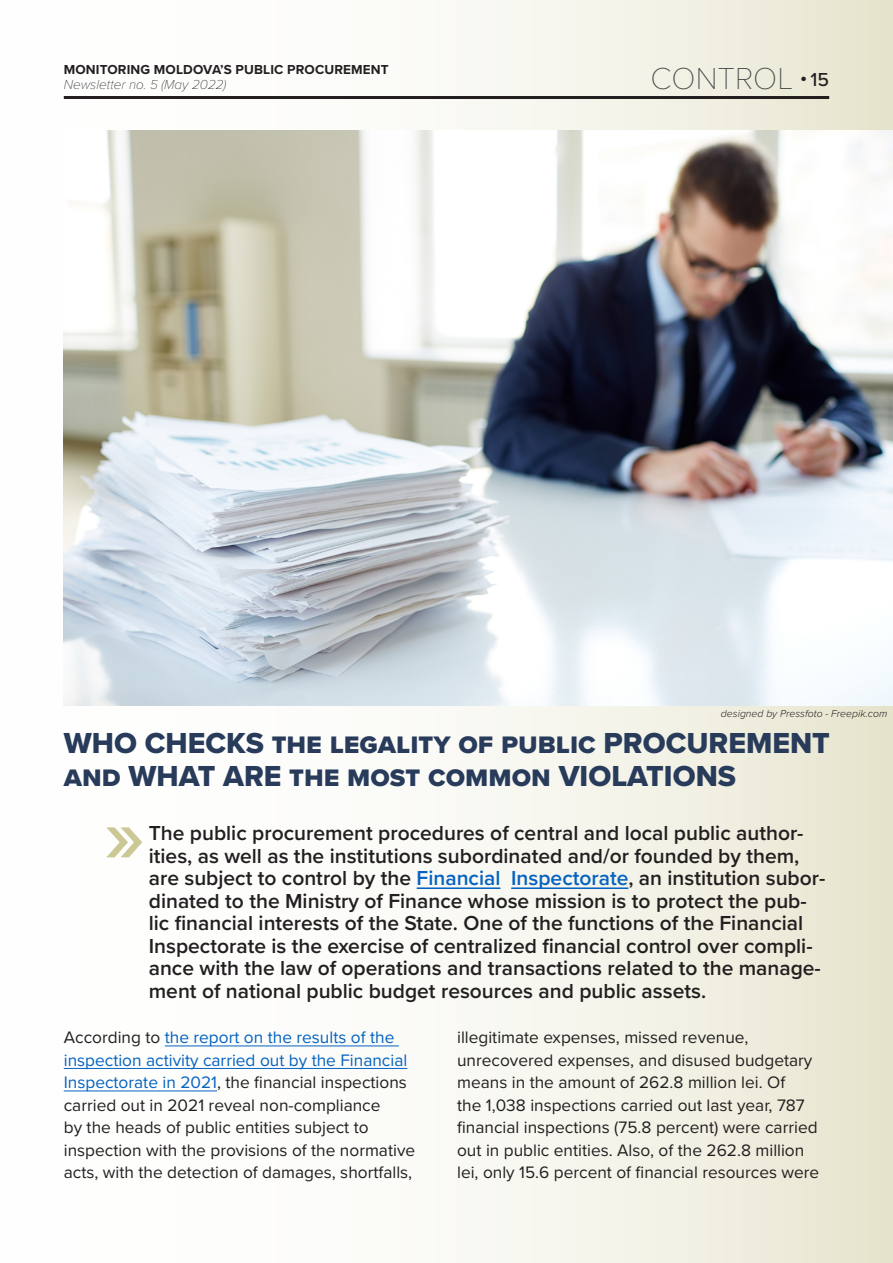
<style>
.page{position:relative;width:893px;height:1263px;background:#fff}
.page>*{position:absolute;margin:0;border:0;box-sizing:border-box;transform-origin:0 0}
.LEAD{font:600 83.85px "Proxima Nova";color:#cbc896}
.Rubrica_pagina{font:100 31.5px "Proxima Nova T";color:#4b4c4d}
.Titlu{font:30px "Proxima Nova Extrabld";color:#283b5b}
.LEAD-2{font:600 21px/22.5px "Proxima Nova";color:#231f20}
.t1{font:500 19.5px "Proxima Nova";color:#231f20}
.Text_Body{font:17.25px/22.5px "Proxima Nova";color:#231f20}
.t2{font:700 13.5px "Proxima Nova";letter-spacing:.01em;color:#231f20}
.t3{font:italic 100 13.5px "Proxima Nova";color:#231f20}
.LEAD-3{font:italic 300 10.5px "Proxima Nova";color:#231f20}
.s1{color:#0563c1}
</style>
<div class="page">
<div style="left:0;top:0;width:893px;height:1263px;background:linear-gradient(to right,#fff,#ebead7)"></div>
<hr style="left:64px;top:96px;width:765px;height:3px;background:#231f20">
<hr style="left:417px;top:887px;width:83px;height:2px;background:#0563c1">
<hr style="left:511px;top:887px;width:117px;height:2px;background:#0563c1">
<hr style="left:165px;top:1045px;width:234px;height:1px;background:#0563c1">
<hr style="left:64px;top:1068px;width:343px;height:1px;background:#0563c1">
<hr style="left:64px;top:1090px;width:153px;height:1px;background:#0563c1">
<img style="left:64px;top:130px;width:829px;height:575px">
<p class="t2" style="left:64px;top:60px;width:326px">MONITORING MOLDOVA’S PUBLIC PROCUREMENT</p>
<p class="t3" style="left:64px;top:75px;width:164px">Newsletter no. 5 (May 2022)</p>
<p class="Rubrica_pagina" style="left:651px;top:55px;width:144px">CONTROL</p>
<p class="t1" style="left:801px;top:65px;width:30px"><sup>●</sup> 15</p>
<p class="LEAD-3" style="left:721px;top:706px;width:168px">designed by Pressfoto - Freepik.com</p>
<p class="Titlu" style="left:64px;top:720px;width:768px">WHO CHECKS the legality of public PROCUREMENT</p>
<p class="Titlu" style="left:64px;top:753px;width:674px">and WHAT ARE the most common VIOLATIONS</p>
<p class="LEAD" style="left:104px;top:772px;width:43px">»</p>
<p class="LEAD-2" style="left:149px;top:821px;width:678px">The public procurement procedures of central and local public author&shy;ities, as well as the institutions subordinated and/or founded by them, are subject to control by the <span class="s1">Financial Inspectorate</span>, an institution subor&shy;dinated to the Ministry of Finance whose mission is to protect the pub&shy;lic financial interests of the State. One of the functions of the Financial Inspectorate is the exercise of centralized financial control over compli&shy;ance with the law of operations and transactions related to the manage&shy;ment of national public budget resources and public assets.</p>
<p class="Text_Body" style="left:64px;top:1025px;width:353px">According to <span class="s1">the report on the results of the inspection activity carried out by the Financial Inspectorate in 2021</span>, the financial inspections carried out in 2021 reveal non-compliance<br>by the heads of public entities subject to inspection with the provisions of the normative acts, with the detection of damages, shortfalls,</p>
<p class="Text_Body" style="left:457px;top:1025px;width:364px">illegitimate expenses, missed revenue, unrecovered expenses, and disused budgetary means in the amount of 262.8 million lei. Of<br>the 1,038 inspections carried out last year, 787 financial inspections (75.8 percent) were carried out in public entities. Also, of the 262.8 million lei, only 15.6 percent of financial resources were</p>
</div>
